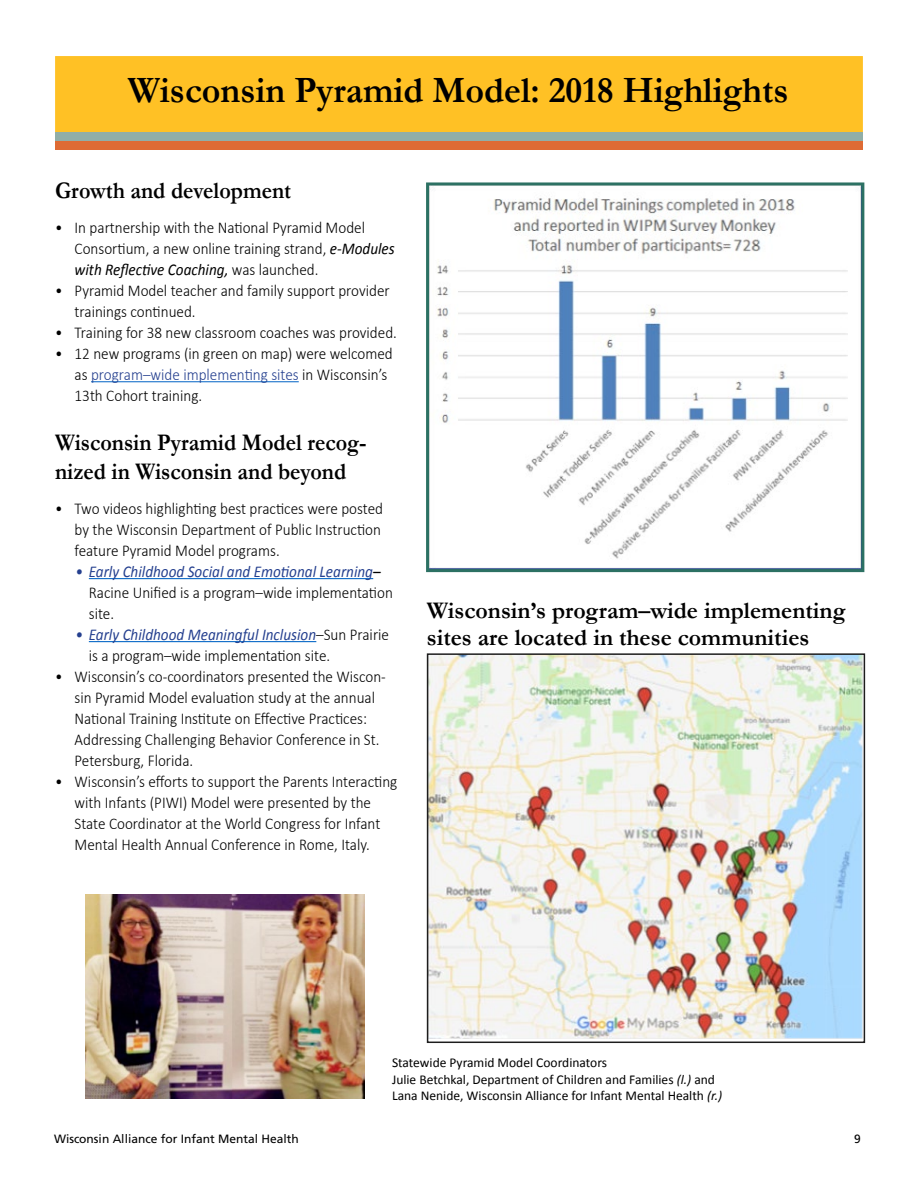
<style>
.page{position:relative;width:918px;height:1188px;background:#fff}
.page>*{position:absolute;margin:0;border:0;box-sizing:border-box;transform-origin:0 0}
.t1{font:700 37.5px "Garamond";color:#000;scale:.96 1}
.t2{font:700 24px/28.8px "Garamond";color:#000;scale:.92 1}
.t3{font:700 24px/27px "Garamond";color:#000}
.t4{font:300 16.5px/21px "Calibri";color:#000;scale:.92 1}
.t5{font:13.5px/16.2px "Calibri";color:#000}
.t6{font:12px "Frutiger LT Std";color:#000}
.s1{font-weight:400;font-style:italic}
.s2{color:#25408f}
.s3{font-weight:400;font-style:italic;color:#25408f}
.s4{font-style:italic}
</style>
<div class="page">
<div style="left:55px;top:56px;width:808px;height:82px;background:#ffc125;border:2px solid #ffc125"></div>
<div style="left:55px;top:132px;width:808px;height:9px;background:#91aea7"></div>
<div style="left:55px;top:141px;width:808px;height:9px;background:#de6b34"></div>
<hr style="left:91px;top:381px;width:208px;height:1px;background:#0063c5">
<hr style="left:89px;top:578px;width:284px;height:1px;background:#0063c5">
<hr style="left:89px;top:641px;width:227px;height:1px;background:#0063c5">
<img style="left:430px;top:186px;width:430px;height:382px">
<div style="left:426px;top:182px;width:438px;height:390px;border:3px solid #2c7163"></div>
<img style="left:430px;top:656px;width:432px;height:383px">
<div style="left:427px;top:653px;width:438px;height:390px;border:2px solid #1d1d1d"></div>
<img style="left:85px;top:895px;width:280px;height:204px">
<h1 class="t1" style="left:128px;top:68px;width:690px">Wisconsin Pyramid Model: 2018 Highlights</h1>
<h2 class="t2" style="left:55px;top:176px;width:258px">Growth and development</h2>
<p class="t4" style="left:75px;top:216px;width:350px;text-indent:-20px">• In partnership with the National Pyramid Model<br>Consortium, a new online training strand, <span class="s1">e-Modules with Reflective Coaching,</span> was launched.</p>
<p class="t4" style="left:75px;top:279px;width:344px;text-indent:-20px">• Pyramid Model teacher and family support provider trainings continued.</p>
<p class="t4" style="left:55px;top:321px;width:373px">• Training for 38 new classroom coaches was provided.</p>
<p class="t4" style="left:75px;top:342px;width:347px;text-indent:-20px">• 12 new programs (in green on map) were welcomed as <span class="s2">program–wide implementing sites</span> in Wisconsin’s<br>13th Cohort training.</p>
<h2 class="t2" style="left:55px;top:428px;width:340px">Wisconsin Pyramid Model recog&shy;nized in Wisconsin and beyond</h2>
<p class="t4" style="left:75px;top:497px;width:337px;text-indent:-20px">• Two videos highlighting best practices were posted by the Wisconsin Department of Public Instruction feature Pyramid Model programs.</p>
<p class="t4" style="left:89px;top:560px;width:332px;text-indent:-13px"><span class="s3">• Early Childhood Social and Emotional Learning</span><span class="s1">–<br></span>Racine Unified is a program–wide implementation site.</p>
<p class="t4" style="left:89px;top:623px;width:328px;text-indent:-13px"><span class="s3">• Early Childhood Meaningful Inclusion</span>–Sun Prairie is a program–wide implementation site.</p>
<p class="t4" style="left:75px;top:665px;width:340px;text-indent:-20px">• Wisconsin’s co-coordinators presented the Wiscon&shy;sin Pyramid Model evaluation study at the annual National Training Institute on Effective Practices:<br>Addressing Challenging Behavior Conference in St.<br>Petersburg, Florida.</p>
<p class="t4" style="left:55px;top:770px;width:374px;text-align:center">• Wisconsin’s efforts to support the Parents Interacting with Infants (PIWI) Model were presented by the<br>State Coordinator at the World Congress for Infant Mental Health Annual Conference in Rome, Italy.</p>
<h2 class="t3" style="left:427px;top:597px;width:420px">Wisconsin’s program–wide implementing sites are located in these communities</h2>
<p class="t5" style="left:392px;top:1054px;width:332px">Statewide Pyramid Model Coordinators<br>Julie Betchkal, Department of Children and Families <span class="s4">(l.)</span> and<br>Lana Nenide, Wisconsin Alliance for Infant Mental Health <span class="s4">(r.)</span></p>
<p class="t6" style="left:54px;top:1132px;width:246px">Wisconsin Alliance for Infant Mental Health</p>
<p class="t6" style="left:854px;top:1132px;width:8px">9</p>
</div>
